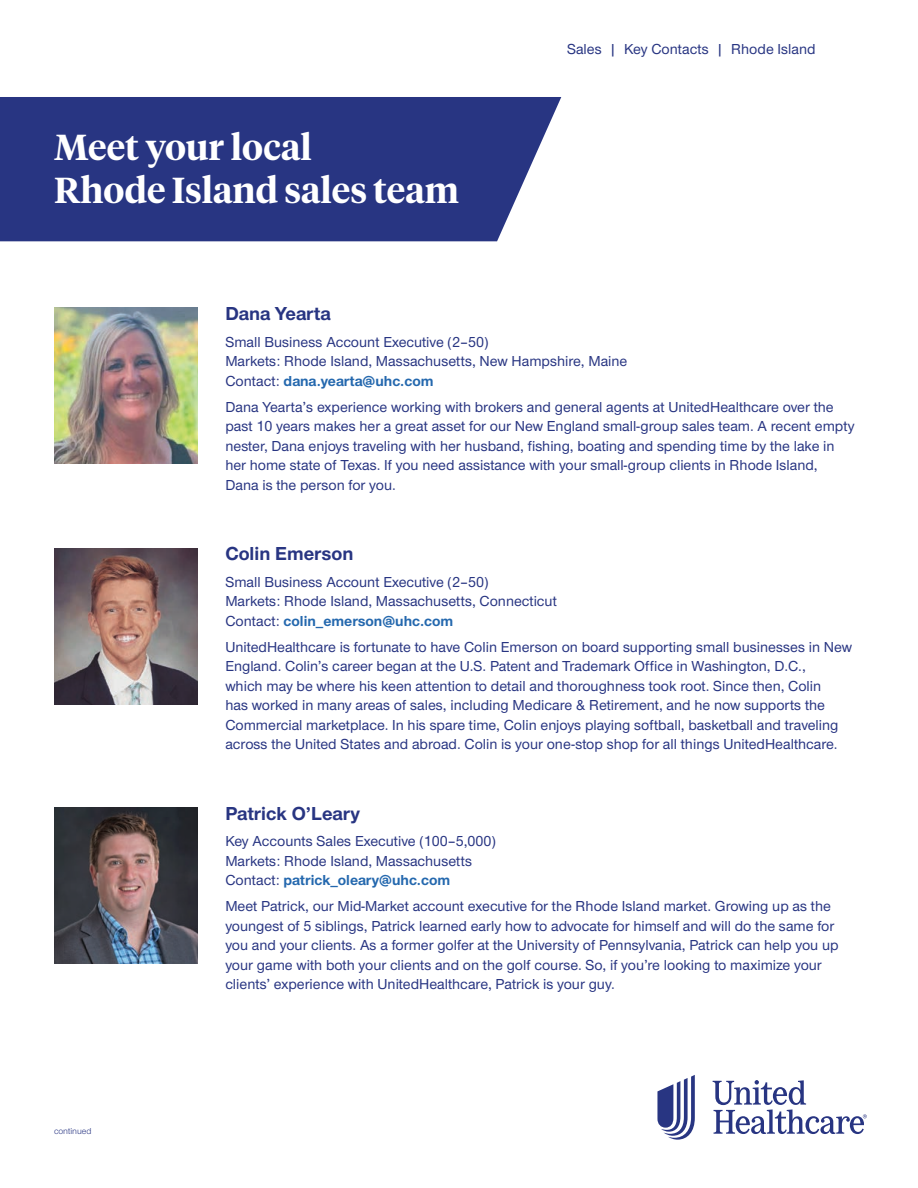
<style>
.page{position:relative;width:918px;height:1188px;background:#fff}
.page>*{position:absolute;margin:0;border:0;box-sizing:border-box;transform-origin:0 0}
.t1{font:600 36px/43.2px "UHC Serif Headline";color:#fff}
.t2{font:700 19.5px "UHC Sans";color:#283582}
.t3{font:500 15px/19.5px "UHC Sans";color:#283582}
.t4{font:9px "UHC Sans";color:#283582}
.s1{font-weight:700;color:#2468ae}
</style>
<div class="page">
<div style="left:0;top:97px;width:561px;height:144px;background:#283582"></div>
<img style="left:54px;top:307px;width:144px;height:157px">
<img style="left:54px;top:548px;width:144px;height:157px">
<img style="left:54px;top:808px;width:144px;height:156px">
<svg style="left:657px;top:1075px;width:38px;height:65px"></svg>
<svg style="left:713px;top:1080px;width:154px;height:54px"></svg>
<h1 class="t1" style="left:54px;top:124px;width:406px">Meet your local<br>Rhode Island sales team</h1>
<p class="t3" style="left:567px;top:39px;width:250px">Sales | Key Contacts | Rhode Island</p>
<h2 class="t2" style="left:225px;top:301px;width:107px">Dana Yearta</h2>
<p class="t3" style="left:225px;top:331px;width:404px">Small Business Account Executive (2–50)<br>Markets: Rhode Island, Massachusetts, New Hampshire, Maine<br>Contact: <span class="s1">dana.yearta@uhc.com</span></p>
<p class="t3" style="left:225px;top:396px;width:631px">Dana Yearta’s experience working with brokers and general agents at UnitedHealthcare over the past 10 years makes her a great asset for our New England small-group sales team. A recent empty nester, Dana enjoys traveling with her husband, fishing, boating and spending time by the lake in her home state of Texas. If you need assistance with your small-group clients in Rhode Island,<br>Dana is the person for you.</p>
<h2 class="t2" style="left:225px;top:541px;width:130px">Colin Emerson</h2>
<p class="t3" style="left:225px;top:571px;width:333px">Small Business Account Executive (2–50)<br>Markets: Rhode Island, Massachusetts, Connecticut<br>Contact: <span class="s1">colin_emerson@uhc.com</span></p>
<p class="t3" style="left:225px;top:636px;width:628px">UnitedHealthcare is fortunate to have Colin Emerson on board supporting small businesses in New England. Colin’s career began at the U.S. Patent and Trademark Office in Washington, D.C.,<br>which may be where his keen attention to detail and thoroughness took root. Since then, Colin<br>has worked in many areas of sales, including Medicare &amp; Retirement, and he now supports the Commercial marketplace. In his spare time, Colin enjoys playing softball, basketball and traveling across the United States and abroad. Colin is your one-stop shop for all things UnitedHealthcare.</p>
<p class="t4" style="left:54px;top:1125px;width:39px">continued</p>
<h2 class="t2" style="left:225px;top:800px;width:136px">Patrick O’Leary</h2>
<p class="t3" style="left:225px;top:831px;width:272px">Key Accounts Sales Executive (100–5,000)<br>Markets: Rhode Island, Massachusetts<br>Contact: <span class="s1">patrick_oleary@uhc.com</span></p>
<p class="t3" style="left:225px;top:896px;width:615px">Meet Patrick, our Mid-Market account executive for the Rhode Island market. Growing up as the youngest of 5 siblings, Patrick learned early how to advocate for himself and will do the same for you and your clients. As a former golfer at the University of Pennsylvania, Patrick can help you up your game with both your clients and on the golf course. So, if you’re looking to maximize your clients’ experience with UnitedHealthcare, Patrick is your guy.</p>
</div>
